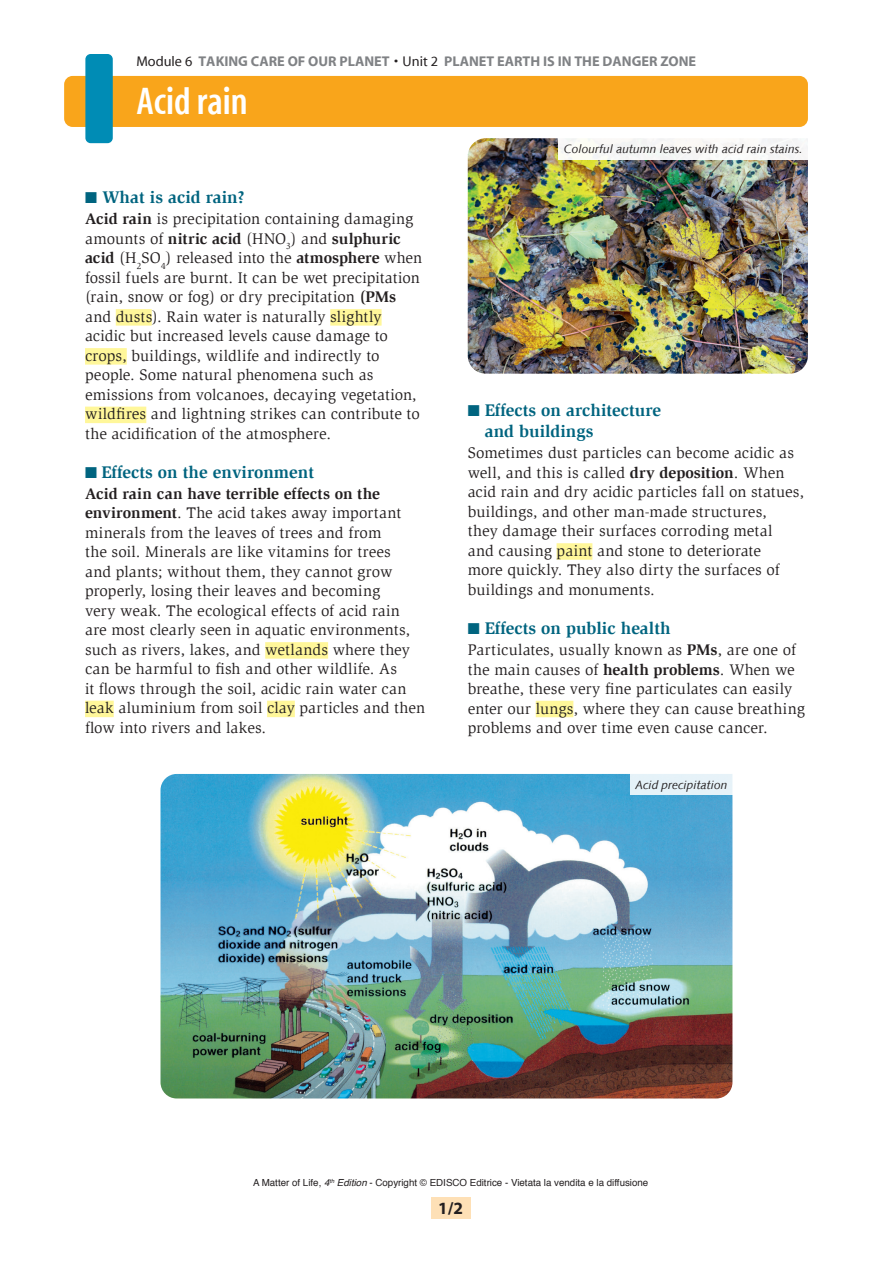
<style>
.page{position:relative;width:893px;height:1263px;background:#fff}
.page>*{position:absolute;margin:0;border:0;box-sizing:border-box;transform-origin:0 0}
.t1{font:600 condensed 39px "Myriad";color:#fff}
.t2{font:700 17.25px/21px "Slimbach Std";color:#00647f}
.t3{font:700 17.25px "Myriad Pro";color:#231f20}
.t4{font:15.75px/19.5px "Slimbach Std";letter-spacing:.01em;color:#231f20}
.t5{font:700 14.25px "Myriad";color:#808285}
.t6{font:italic 12px "Syntax";color:#231f20}
.t7{font:9.75px "Helvetica";color:#231f20}
.s1{font-weight:400;color:#231f20}
.s2{font-weight:700}
.s3{font-style:italic}
</style>
<div class="page">
<div style="left:64px;top:76px;width:744px;height:51px;background:#f9a51b;border-radius:9px"></div>
<div style="left:85px;top:54px;width:28px;height:89px;background:#008cb5;border-radius:5px"></div>
<div style="left:431px;top:1197px;width:40px;height:21px;background:#fee0b6"></div>
<div style="left:116px;top:309px;width:36px;height:17px;background:#fff79a"></div>
<div style="left:330px;top:309px;width:52px;height:17px;background:#fff79a"></div>
<div style="left:85px;top:348px;width:42px;height:17px;background:#fff79a"></div>
<div style="left:85px;top:407px;width:61px;height:16px;background:#fff79a"></div>
<div style="left:265px;top:642px;width:63px;height:17px;background:#fff79a"></div>
<div style="left:85px;top:701px;width:29px;height:16px;background:#fff79a"></div>
<div style="left:267px;top:701px;width:28px;height:16px;background:#fff79a"></div>
<div style="left:557px;top:543px;width:35px;height:17px;background:#fff79a"></div>
<div style="left:536px;top:701px;width:37px;height:16px;background:#fff79a"></div>
<img style="left:468px;top:138px;width:340px;height:236px">
<div style="left:559px;top:138px;width:249px;height:21px;background:#f7f7f5"></div>
<img style="left:161px;top:774px;width:571px;height:324px">
<div style="left:630px;top:774px;width:102px;height:21px;background:#e6f2f8"></div>
<p class="t5" style="left:136px;top:54px;width:561px"><span class="s1">Module 6</span> TAKING CARE OF OUR PLANET <span class="s1">• Unit 2</span> PLANET EARTH IS IN THE DANGER ZONE</p>
<h1 class="t1" style="left:136px;top:82px;width:113px">Acid rain</h1>
<p class="t2" style="left:85px;top:187px;width:161px">■ What is acid rain?</p>
<p class="t4" style="left:85px;top:209px;width:339px"><span class="s2">Acid rain</span> is precipitation containing damaging amounts of <span class="s2">nitric acid</span> (HNO<sub>3</sub>) and <span class="s2">sulphuric acid</span> (H<sub>2</sub>SO<sub>4</sub>) released into the <span class="s2">atmosphere</span> when fossil fuels are burnt. It can be wet precipitation (rain, snow or fog) or dry precipitation <span class="s2">(PMs </span>and dusts). Rain water is naturally slightly acidic but increased levels cause damage to crops, buildings, wildlife and indirectly to people. Some natural phenomena such as emissions from volcanoes, decaying vegetation, wildfires and lightning strikes can contribute to the acidification of the atmosphere.</p>
<p class="t2" style="left:85px;top:461px;width:231px">■ Effects on the environment</p>
<p class="t4" style="left:85px;top:484px;width:342px"><span class="s2">Acid rain can have terrible effects on the environment</span>. The acid takes away important minerals from the leaves of trees and from<br>the soil. Minerals are like vitamins for trees<br>and plants; without them, they cannot grow properly, losing their leaves and becoming<br>very weak. The ecological effects of acid rain are most clearly seen in aquatic environments, such as rivers, lakes, and wetlands where they can be harmful to fish and other wildlife. As<br>it flows through the soil, acidic rain water can leak aluminium from soil clay particles and then flow into rivers and lakes.</p>
<p class="t6" style="left:564px;top:144px;width:240px">Colourful autumn leaves with acid rain stains.</p>
<p class="t2" style="left:485px;top:400px;width:178px;text-indent:-17px">■ Effects on architecture and buildings</p>
<p class="t4" style="left:468px;top:444px;width:338px">Sometimes dust particles can become acidic as well, and this is called <span class="s2">dry deposition</span>. When acid rain and dry acidic particles fall on statues, buildings, and other man-made structures,<br>they damage their surfaces corroding metal<br>and causing paint and stone to deteriorate<br>more quickly. They also dirty the surfaces of buildings and monuments.</p>
<p class="t2" style="left:468px;top:618px;width:204px">■ Effects on public health</p>
<p class="t4" style="left:468px;top:640px;width:339px">Particulates, usually known as <span class="s2">PMs</span>, are one of the main causes of <span class="s2">health problems</span>. When we breathe, these very fine particulates can easily enter our lungs, where they can cause breathing problems and over time even cause cancer.</p>
<p class="t6" style="left:635px;top:780px;width:94px">Acid precipitation</p>
<p class="t7" style="left:253px;top:1175px;width:397px">A Matter of Life, <span class="s3">4</span><sup>th</sup> <span class="s3">Edition</span> - Copyright © EDISCO Editrice - Vietata la vendita e la diffusione</p>
<p class="t3" style="left:438px;top:1196px;width:26px">1/2</p>
</div>
